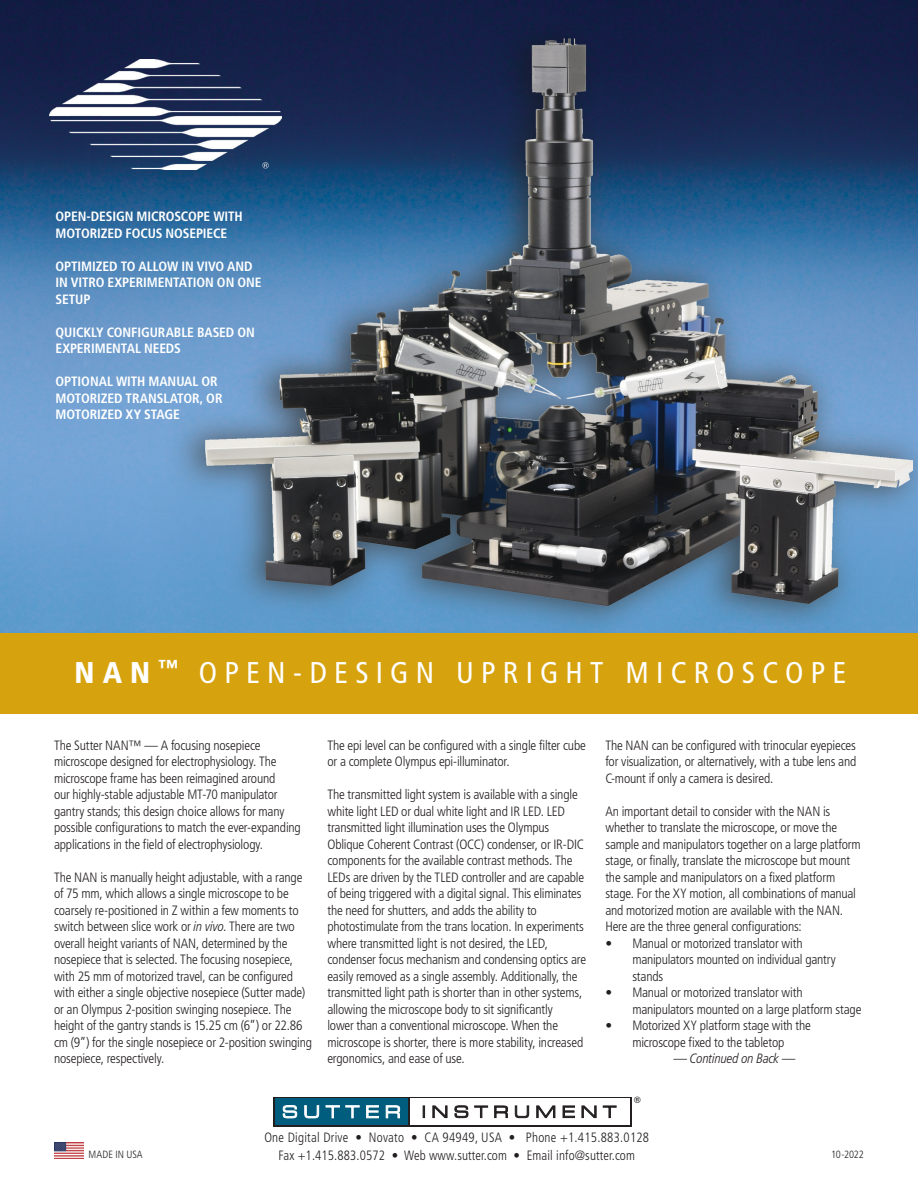
<style>
.page{position:relative;width:918px;height:1188px;background:#fff}
.page>*{position:absolute;margin:0;border:0;box-sizing:border-box;transform-origin:0 0}
.t1{font:condensed 30px "Frutiger LT";letter-spacing:.24em;color:#fff}
.t2{font:300 condensed 13.5px/16.5px "Frutiger LT";letter-spacing:-.015em;color:#231f20}
.t3{font:700 condensed 13.5px/16.5px "Frutiger LT";letter-spacing:-.005em;color:#fff}
.t4{font:300 condensed 13.5px "Frutiger LT";letter-spacing:.01em;color:#231f20;scale:.96 1}
.t5{font:300 condensed 13.5px "Frutiger LT";letter-spacing:.02em;color:#231f20;scale:.96 1}
.t6{font:italic 300 condensed 13.5px "Frutiger LT Pro";letter-spacing:-.015em;color:#231f20}
.box_text{font:300 condensed 10.5px "Frutiger LT";letter-spacing:.005em;color:#231f20}
.t7{font:8.85px "Helvetica";color:#020304}
.s1{font-weight:900}
.s2{font-family:"Frutiger LT Pro";font-style:italic}
</style>
<div class="page">
<img style="left:0;top:0;width:918px;height:633px">
<div style="left:0;top:633px;width:918px;height:81px;background:#d6a20e"></div>
<img style="left:50px;top:60px;width:232px;height:110px">
<div style="left:273px;top:1097px;width:359px;height:30px;background:linear-gradient(to right,#231f20,#231f20)"></div>
<div style="left:275px;top:1099px;width:133px;height:26px;background:#005d7e"></div>
<div style="left:410px;top:1099px;width:220px;height:26px;background:#fff"></div>
<svg style="left:423px;top:1106px;width:193px;height:12px"></svg>
<svg style="left:283px;top:1105px;width:117px;height:13px"></svg>
<img style="left:54px;top:1142px;width:30px;height:16px">
<p class="t3" style="left:56px;top:208px;width:189px">OPEN-DESIGN MICROSCOPE WITH<br>MOTORIZED FOCUS NOSEPIECE</p>
<p class="t3" style="left:56px;top:258px;width:208px">OPTIMIZED TO ALLOW IN VIVO AND<br>IN VITRO EXPERIMENTATION ON ONE<br>SETUP</p>
<p class="t3" style="left:56px;top:324px;width:201px">QUICKLY CONFIGURABLE BASED ON<br>EXPERIMENTAL NEEDS</p>
<p class="t3" style="left:56px;top:373px;width:169px">OPTIONAL WITH MANUAL OR<br>MOTORIZED TRANSLATOR, OR<br>MOTORIZED XY STAGE</p>
<p class="t1" style="left:75px;top:655px;width:773px"><span class="s1">NAN</span> <sup>™</sup> OPEN-DESIGN UPRIGHT MICROSCOPE</p>
<p class="t2" style="left:54px;top:737px;width:248px">The Sutter NAN™ — A focusing nosepiece microscope designed for electrophysiology. The microscope frame has been reimagined around<br>our highly-stable adjustable MT-70 manipulator gantry stands; this design choice allows for many possible configurations to match the ever-expanding applications in the field of electrophysiology.</p>
<p class="t2" style="left:54px;top:869px;width:260px">The NAN is manually height adjustable, with a range of 75 mm, which allows a single microscope to be coarsely re-positioned in Z within a few moments to switch between slice work or <span class="s2">in vivo</span>. There are two overall height variants of NAN, determined by the nosepiece that is selected. The focusing nosepiece, with 25 mm of motorized travel, can be configured with either a single objective nosepiece (Sutter made) or an Olympus 2-position swinging nosepiece. The height of the gantry stands is 15.25 cm (6”) or 22.86 cm (9”) for the single nosepiece or 2-position swinging nosepiece, respectively.</p>
<p class="t2" style="left:327px;top:737px;width:260px">The epi level can be configured with a single filter cube or a complete Olympus epi-illuminator.</p>
<p class="t2" style="left:327px;top:786px;width:260px">The transmitted light system is available with a single white light LED or dual white light and IR LED. LED transmitted light illumination uses the Olympus Oblique Coherent Contrast (OCC) condenser, or IR-DIC components for the available contrast methods. The LEDs are driven by the TLED controller and are capable of being triggered with a digital signal. This eliminates the need for shutters, and adds the ability to photostimulate from the trans location. In experiments where transmitted light is not desired, the LED, condenser focus mechanism and condensing optics are easily removed as a single assembly. Additionally, the transmitted light path is shorter than in other systems, allowing the microscope body to sit significantly<br>lower than a conventional microscope. When the microscope is shorter, there is more stability, increased ergonomics, and ease of use.</p>
<p class="t2" style="left:605px;top:737px;width:253px;text-align:justify">The NAN can be configured with trinocular eyepieces for visualization, or alternatively, with a tube lens and C-mount if only a camera is desired.</p>
<p class="t2" style="left:605px;top:803px;width:257px">An important detail to consider with the NAN is whether to translate the microscope, or move the sample and manipulators together on a large platform stage, or finally, translate the microscope but mount the sample and manipulators on a fixed platform stage. For the XY motion, all combinations of manual and motorized motion are available with the NAN.<br>Here are the three general configurations:</p>
<p class="t2" style="left:632px;top:935px;width:205px;text-indent:-27px">• Manual or motorized translator with manipulators mounted on individual gantry stands</p>
<p class="t2" style="left:632px;top:984px;width:231px;text-indent:-27px">• Manual or motorized translator with manipulators mounted on a large platform stage</p>
<p class="t2" style="left:605px;top:1017px;width:207px;text-align:center">• Motorized XY platform stage with the microscope fixed to the tabletop</p>
<p class="t6" style="left:674px;top:1051px;width:123px">— Continued on Back —</p>
<p class="t7" style="left:634px;top:1093px;width:8px">®</p>
<p class="t5" style="left:264px;top:1129px;width:402px">One Digital Drive • Novato • CA 94949, USA • Phone +1.415.883.0128</p>
<p class="box_text" style="left:88px;top:1149px;width:56px">MADE IN USA</p>
<p class="t4" style="left:279px;top:1147px;width:373px">Fax +1.415.883.0572 • Web www.sutter.com • Email info@sutter.com</p>
<p class="box_text" style="left:831px;top:1149px;width:34px">10-2022</p>
</div>
